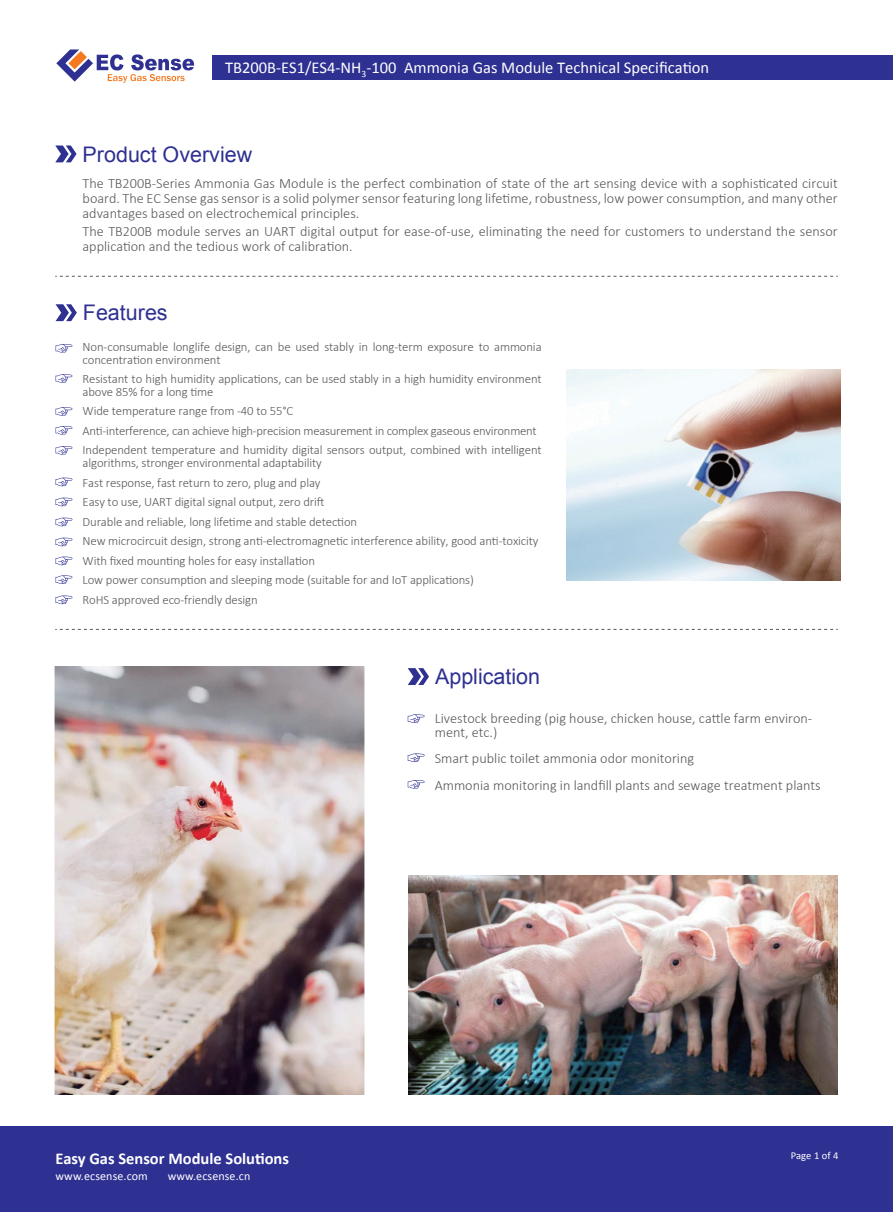
<style>
.page{position:relative;width:893px;height:1212px;background:#fff}
.page>*{position:absolute;margin:0;border:0;box-sizing:border-box;transform-origin:0 0}
.t1{font:21.45px "Arial";color:#2e3092}
.t2{font:16.5px "Calibri";color:#fff}
.t3{font:700 16.5px "Calibri";color:#fff}
.t4{font:300 14.25px/15px "Calibri";color:#57585a}
.t5{font:300 12.75px/19.5px "Calibri";letter-spacing:-.01em;color:#57585a}
.t6{font:12px "Calibri";letter-spacing:.01em;color:#fff}
.t7{font:10.5px "Calibri";color:#fff}
</style>
<div class="page">
<div style="left:212px;top:55px;width:681px;height:25px;background:#2e3092"></div>
<svg style="left:56px;top:49px;width:138px;height:34px"></svg>
<svg style="left:55px;top:276px;width:783px;height:1px"></svg>
<svg style="left:55px;top:629px;width:783px;height:1px"></svg>
<svg style="left:55px;top:145px;width:22px;height:17px"></svg>
<svg style="left:408px;top:668px;width:21px;height:17px"></svg>
<svg style="left:408px;top:714px;width:16px;height:9px"></svg>
<svg style="left:408px;top:753px;width:16px;height:9px"></svg>
<svg style="left:408px;top:780px;width:16px;height:9px"></svg>
<div style="left:0;top:1127px;width:893px;height:85px;background:#2e3092"></div>
<img style="left:567px;top:369px;width:274px;height:212px">
<svg style="left:56px;top:304px;width:21px;height:17px"></svg>
<svg style="left:56px;top:344px;width:16px;height:9px"></svg>
<svg style="left:56px;top:374px;width:16px;height:9px"></svg>
<svg style="left:56px;top:407px;width:16px;height:9px"></svg>
<svg style="left:56px;top:426px;width:16px;height:9px"></svg>
<svg style="left:56px;top:446px;width:16px;height:9px"></svg>
<svg style="left:56px;top:478px;width:16px;height:8px"></svg>
<svg style="left:56px;top:498px;width:16px;height:8px"></svg>
<svg style="left:56px;top:538px;width:16px;height:8px"></svg>
<svg style="left:56px;top:518px;width:16px;height:8px"></svg>
<svg style="left:56px;top:556px;width:16px;height:9px"></svg>
<svg style="left:56px;top:575px;width:16px;height:9px"></svg>
<svg style="left:56px;top:595px;width:16px;height:9px"></svg>
<img style="left:55px;top:666px;width:310px;height:429px">
<img style="left:408px;top:876px;width:430px;height:219px">
<p class="t2" style="left:225px;top:57px;width:486px">TB200B-ES1/ES4-NH<sub>3</sub>-100 Ammonia Gas Module Technical Specification</p>
<h1 class="t1" style="left:83px;top:140px;width:171px">Product Overview</h1>
<p class="t4" style="left:83px;top:175px;width:757px;text-align:justify">The TB200B-Series Ammonia Gas Module is the perfect combination of state of the art sensing device with a sophisticated circuit board. The EC Sense gas sensor is a solid polymer sensor featuring long lifetime, robustness, low power consumption, and many other advantages based on electrochemical principles.</p>
<p class="t4" style="left:83px;top:223px;width:757px">The TB200B module serves an UART digital output for ease-of-use, eliminating the need for customers to understand the sensor application and the tedious work of calibration.</p>
<h1 class="t1" style="left:83px;top:299px;width:86px">Features</h1>
<p class="t5" style="left:83px;top:340px;width:461px;line-height:12.8px">Non-consumable longlife design, can be used stably in long-term exposure to ammonia concentration environment</p>
<p class="t5" style="left:83px;top:372px;width:461px;line-height:12.8px">Resistant to high humidity applications, can be used stably in a high humidity environment above 85% for a long time</p>
<p class="t5" style="left:83px;top:401px;width:461px">Wide temperature range from -40 to 55°C<br>Anti-interference, can achieve high-precision measurement in complex gaseous environment<br>Independent temperature and humidity digital sensors output, combined with intelligent</p>
<p class="t5" style="left:83px;top:453px;width:457px">algorithms, stronger environmental adaptability<br>Fast response, fast return to zero, plug and play<br>Easy to use, UART digital signal output, zero drift<br>Durable and reliable, long lifetime and stable detection<br>New microcircuit design, strong anti-electromagnetic interference ability, good anti-toxicity With fixed mounting holes for easy installation<br>Low power consumption and sleeping mode (suitable for and IoT applications)<br>RoHS approved eco-friendly design</p>
<p class="t3" style="left:56px;top:1148px;width:235px">Easy Gas Sensor Module Solutions</p>
<p class="t6" style="left:56px;top:1168px;width:94px">www.ecsense.com</p>
<p class="t6" style="left:168px;top:1168px;width:84px">www.ecsense.cn</p>
<h1 class="t1" style="left:435px;top:663px;width:107px">Application</h1>
<p class="t4" style="left:435px;top:711px;width:379px;line-height:14.1px">Livestock breeding (pig house, chicken house, cattle farm environ&shy;ment, etc.)</p>
<p class="t4" style="left:435px;top:745px;width:388px;line-height:26.1px">Smart public toilet ammonia odor monitoring<br>Ammonia monitoring in landfill plants and sewage treatment plants</p>
<p class="t7" style="left:791px;top:1149px;width:49px">Page 1 of 4</p>
</div>
